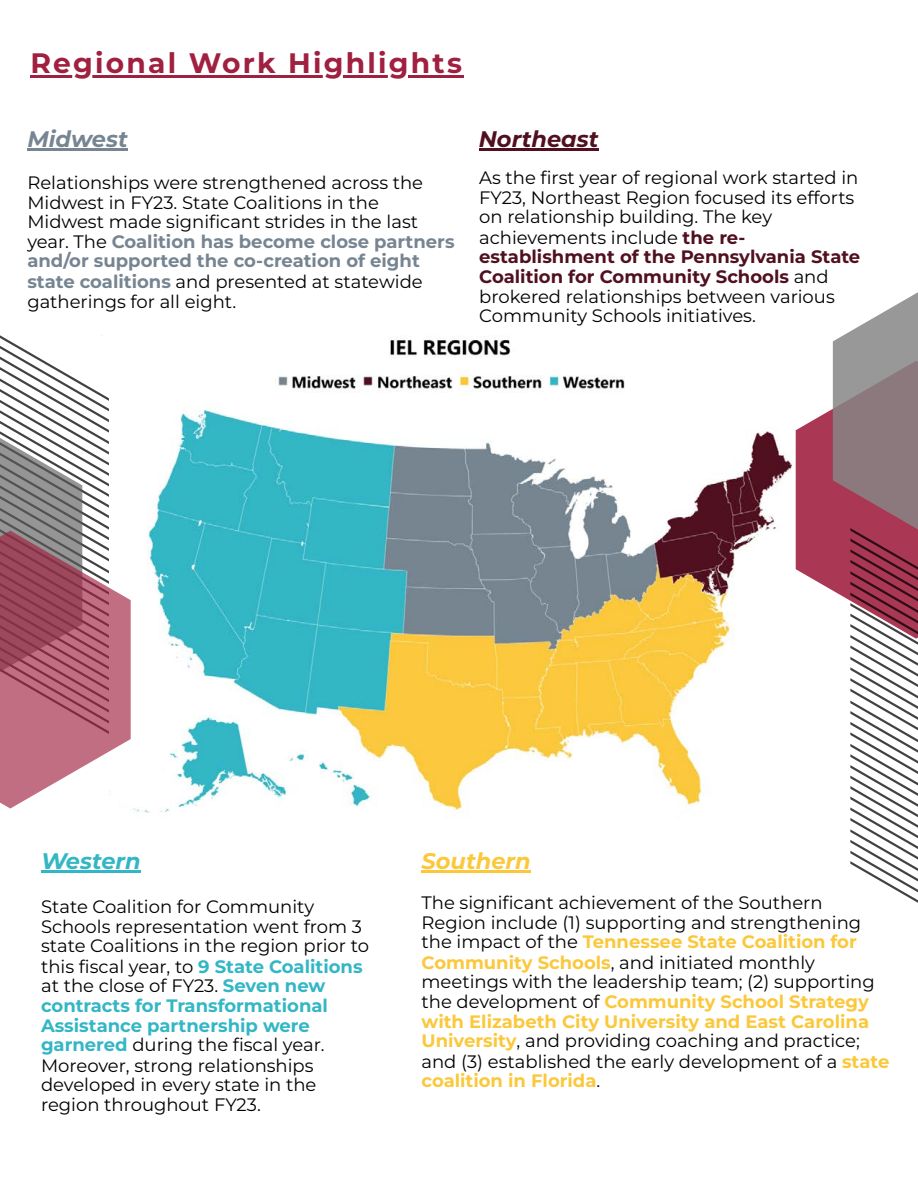
<style>
.page{position:relative;width:918px;height:1188px;background:#fff}
.page>*{position:absolute;margin:0;border:0;box-sizing:border-box;transform-origin:0 0}
.t1{font:700 28.2px "Montserrat";letter-spacing:.08em;color:#a02040}
.t2{font:italic 700 22.5px "Montserrat";color:#501020}
.t3{font:italic 700 22.5px "Montserrat";color:#fbc83c}
.t4{font:italic 700 22.5px "Montserrat";color:#768591}
.t5{font:italic 700 22.5px "Montserrat";color:#33b6c5}
.t6{font:18px/19.8px "Montserrat";color:#000}
.s1{font-weight:700;color:#768591}
.s2{font-weight:700;color:#501020}
.s3{font-weight:700;color:#33b6c5}
.s4{font-weight:700;color:#fbc83c}
</style>
<div class="page">
<img style="left:133px;top:337px;width:663px;height:476px">
<div style="left:695px;top:805px;width:103px;height:23px;background:#fff"></div>
<hr style="left:30px;top:76px;width:434px;height:2px;background:#a02040">
<hr style="left:479px;top:148px;width:119px;height:2px;background:#501020">
<hr style="left:27px;top:148px;width:101px;height:2px;background:#768591">
<hr style="left:422px;top:870px;width:109px;height:3px;background:#fbc83c">
<hr style="left:41px;top:870px;width:100px;height:3px;background:#33b6c5">
<svg style="left:0;top:335px;width:109px;height:81px"></svg>
<svg style="left:0;top:416px;width:131px;height:393px"></svg>
<svg style="left:796px;top:292px;width:122px;height:611px"></svg>
<p class="t1" style="left:30px;top:46px;width:433px">Regional Work Highlights</p>
<p class="t4" style="left:27px;top:125px;width:102px">Midwest</p>
<p class="t2" style="left:479px;top:125px;width:121px">Northeast</p>
<p class="t6" style="left:27px;top:172px;width:429px">Relationships were strengthened across the Midwest in FY23. State Coalitions in the Midwest made significant strides in the last year. The <span class="s1">Coalition has become close partners and/or supported the co-creation of eight state coalitions</span> and presented at statewide gatherings for all eight.</p>
<p class="t6" style="left:479px;top:168px;width:383px">As the first year of regional work started in FY23, Northeast Region focused its efforts on relationship building. The key achievements include <span class="s2">the re&shy;establishment of the Pennsylvania State</span></p>
<p class="t6" style="left:479px;top:267px;width:357px"><span class="s2">Coalition for Community Schools</span> and brokered relationships between various<br>Community Schools initiatives.</p>
<p class="t5" style="left:41px;top:848px;width:101px">Western</p>
<p class="t3" style="left:422px;top:848px;width:111px">Southern</p>
<p class="t6" style="left:41px;top:897px;width:330px">State Coalition for Community Schools representation went from 3 state Coalitions in the region prior to this fiscal year, to <span class="s3">9 State Coalitions </span>at the close of FY23. <span class="s3">Seven new contracts for Transformational Assistance partnership were</span></p>
<p class="t6" style="left:41px;top:1035px;width:285px"><span class="s3">garnered</span> during the fiscal year.<br>Moreover, strong relationships developed in every state in the region throughout FY23.</p>
<p class="t6" style="left:422px;top:893px;width:441px">The significant achievement of the Southern Region include (1) supporting and strengthening the impact of the <span class="s4">Tennessee State Coalition for Community Schools</span>, and initiated monthly</p>
<p class="t6" style="left:422px;top:971px;width:469px">meetings with the leadership team; (2) supporting the development of <span class="s4">Community School Strategy with Elizabeth City University and East Carolina University</span>, and providing coaching and practice; and (3) established the early development of a <span class="s4">state coalition in Florida</span>.</p>
</div>
